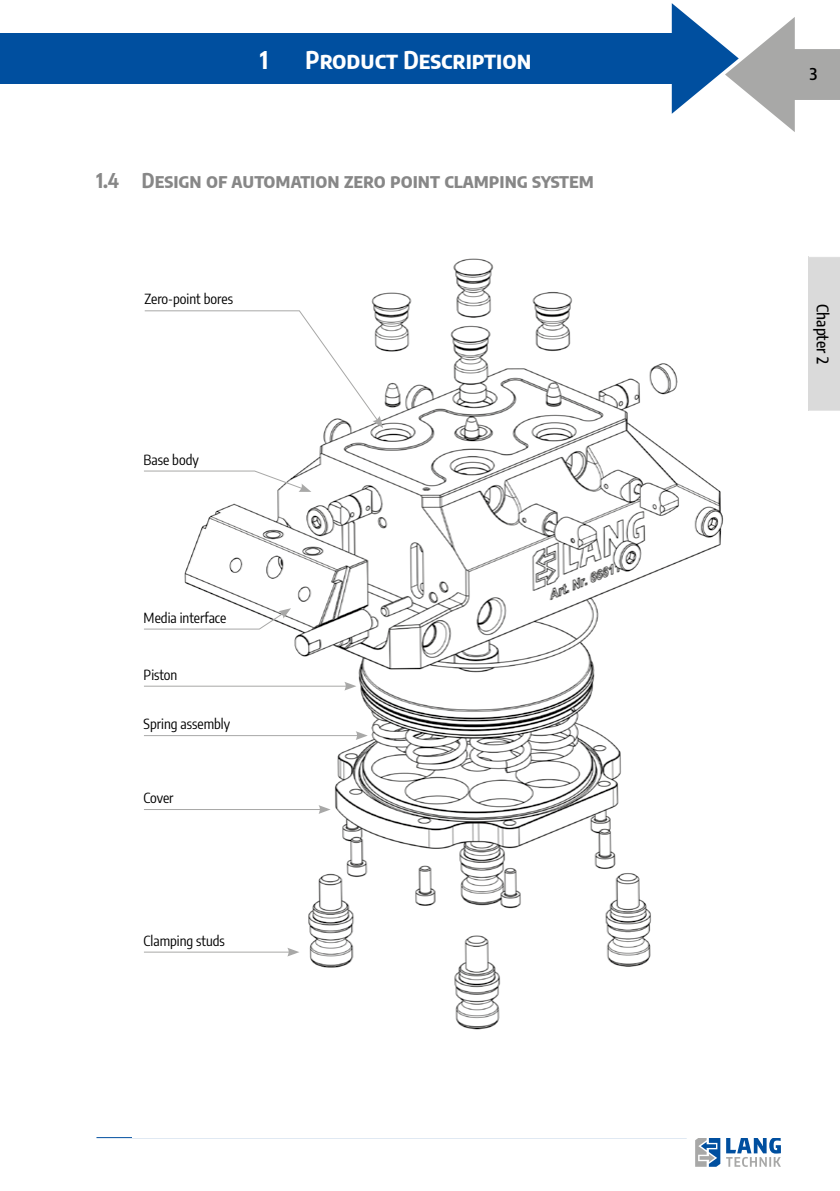
<style>
.page{position:relative;width:840px;height:1191px;background:#fff}
.page>*{position:absolute;margin:0;border:0;box-sizing:border-box;transform-origin:0 0}
.t1{font:700 24px "Encode Sans Condensed";color:#fff}
.t2{font:700 20px "Encode Sans Condensed";color:#878787}
.t3{font:500 16px "Encode Sans Condensed";color:#000}
.t4{font:600 16px "Encode Sans Condensed";color:#000}
.t5{font:14px "Encode Sans Condensed";color:#000}
</style>
<div class="page">
<div style="left:0;top:33px;width:677px;height:51px;background:#004f9f"></div>
<svg style="left:671px;top:3px;width:168px;height:129px"></svg>
<hr style="left:96px;top:1137px;width:590px;height:1px;background:#004f9f">
<svg style="left:695px;top:1138px;width:85px;height:28px"></svg>
<div style="left:782px;top:63px;width:57px;height:21px;background:#a8a8a7"></div>
<img style="left:144px;top:258px;width:580px;height:772px">
<div style="left:808px;top:257px;width:31px;height:154px;background:#dadada"></div>
<svg style="left:144px;top:470px;width:167px;height:22px"></svg>
<hr style="left:144px;top:686px;width:203px;height:1px;background:#a8a8a7">
<svg style="left:344px;top:682px;width:12px;height:8px"></svg>
<hr style="left:144px;top:951px;width:146px;height:1px;background:#a8a8a7">
<svg style="left:287px;top:947px;width:12px;height:9px"></svg>
<hr style="left:144px;top:809px;width:177px;height:1px;background:#a8a8a7">
<svg style="left:318px;top:805px;width:12px;height:9px"></svg>
<hr style="left:144px;top:735px;width:214px;height:1px;background:#a8a8a7">
<svg style="left:355px;top:731px;width:12px;height:9px"></svg>
<svg style="left:144px;top:310px;width:239px;height:118px"></svg>
<svg style="left:144px;top:608px;width:147px;height:21px"></svg>
<h1 class="t1" style="left:260px;top:42px;width:10px">1</h1>
<h1 class="t1" style="left:305px;top:42px;width:227px">Product Description</h1>
<h2 class="t2" style="left:96px;top:166px;width:498px">1.4 Design of automation zero point clamping system</h2>
<p class="t5" style="left:144px;top:289px;width:90px">Zero-point bores</p>
<p class="t5" style="left:143px;top:450px;width:57px">Base body</p>
<p class="t5" style="left:143px;top:608px;width:84px">Media interface</p>
<p class="t5" style="left:143px;top:665px;width:35px">Piston</p>
<p class="t5" style="left:143px;top:714px;width:88px">Spring assembly</p>
<p class="t5" style="left:143px;top:788px;width:31px">Cover</p>
<p class="t5" style="left:143px;top:930px;width:83px">Clamping studs</p>
<p class="t4" style="left:809px;top:62px;width:9px">3</p>
<p class="t3" style="left:833px;top:304px;width:61px;rotate:90deg">Chapter 2</p>
</div>
